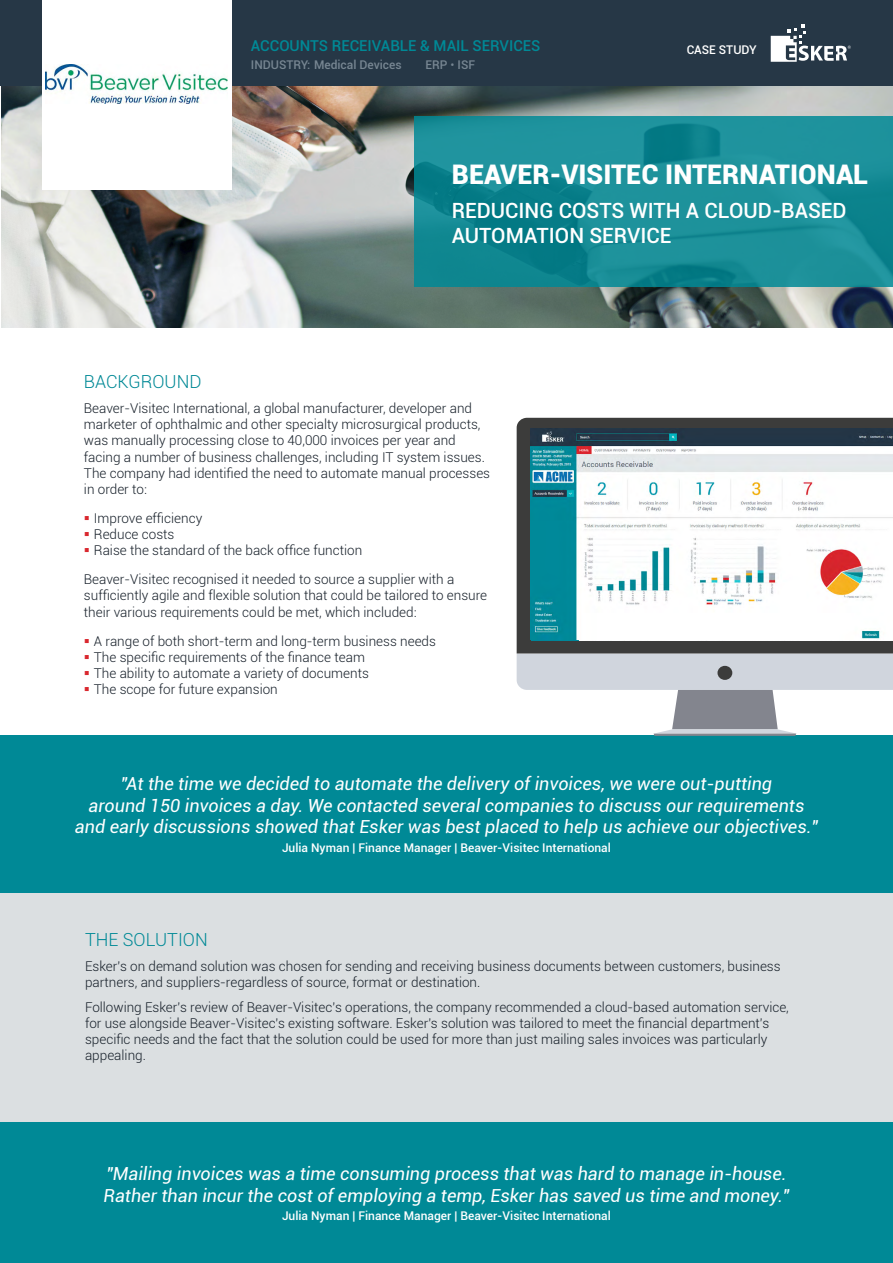
<style>
.page{position:relative;width:893px;height:1263px;background:#fff}
.page>*{position:absolute;margin:0;border:0;box-sizing:border-box;transform-origin:0 0}
.t1{font:900 27px "Roboto";color:#fff}
.t2{font:500 21px/25.2px "Roboto";color:#fff}
.t3{font:italic 18px/21.6px "Roboto";color:#fff;text-align:center}
.t4{font:300 18px "Roboto";color:#008996}
.t5{font:500 15px "Roboto";color:#008996}
.t6{font:300 13.5px/16.2px "Roboto";color:#151e28}
.t7{font:500 12px "Roboto";color:#fff}
.t8{font:500 12px "Roboto";color:#778692}
.s1{font-weight:400}
.s2{color:#d9272e}
</style>
<div class="page">
<div style="left:0;top:877px;width:893px;height:280px;background:#dbdfe1"></div>
<img style="left:1px;top:85px;width:892px;height:242px">
<svg style="left:415px;top:117px;width:478px;height:170px;background:#168b95"></svg>
<div style="left:0;top:735px;width:893px;height:158px;background:#008996"></div>
<div style="left:0;top:1123px;width:893px;height:140px;background:#008996"></div>
<div style="left:0;top:0;width:893px;height:85px;background:#263746"></div>
<div style="left:43px;top:0;width:189px;height:189px;background:#fff"></div>
<svg style="left:771px;top:24px;width:80px;height:38px"></svg>
<img style="left:45px;top:65px;width:182px;height:38px">
<div style="left:517px;top:418px;width:376px;height:235px;background:#3c3c3b"></div>
<svg style="left:517px;top:653px;width:376px;height:83px"></svg>
<div style="left:717px;top:666px;width:15px;height:14px;background:#3c3c3b;border-radius:50%"></div>
<img style="left:530px;top:428px;width:363px;height:212px">
<p class="t5" style="left:251px;top:35px;width:291px">ACCOUNTS RECEIVABLE &amp; MAIL SERVICES</p>
<p class="t7" style="left:687px;top:41px;width:72px">CASE STUDY</p>
<p class="t8" style="left:251px;top:56px;width:152px">INDUSTRY: Medical Devices</p>
<p class="t8" style="left:426px;top:56px;width:51px">ERP <span class="s1">•</span> ISF</p>
<h1 class="t1" style="left:452px;top:156px;width:418px">BEAVER-VISITEC INTERNATIONAL</h1>
<h2 class="t2" style="left:452px;top:197px;width:396px">REDUCING COSTS WITH A CLOUD-BASED<br>AUTOMATION SERVICE</h2>
<h3 class="t4" style="left:84px;top:369px;width:119px">BACKGROUND</h3>
<p class="t6" style="left:84px;top:399px;width:408px">Beaver-Visitec International, a global manufacturer, developer and marketer of ophthalmic and other specialty microsurgical products, was manually processing close to 40,000 invoices per year and facing a number of business challenges, including IT system issues.<br>The company had identified the need to automate manual processes in order to:</p>
<p class="t6" style="left:84px;top:509px;width:120px"><span class="s2">▪</span> Improve efficiency</p>
<p class="t6" style="left:84px;top:526px;width:92px"><span class="s2">▪</span> Reduce costs</p>
<p class="t6" style="left:84px;top:535px;width:372px;line-height:29px"><span class="s2">▪</span> Raise the standard of the back office function<br>Beaver-Visitec recognised it needed to source a supplier with a</p>
<p class="t6" style="left:84px;top:587px;width:405px">sufficiently agile and flexible solution that could be tailored to ensure their various requirements could be met, which included:</p>
<p class="t6" style="left:84px;top:632px;width:354px"><span class="s2">▪</span> A range of both short-term and long-term business needs</p>
<p class="t6" style="left:84px;top:648px;width:282px"><span class="s2">▪</span> The specific requirements of the finance team</p>
<p class="t6" style="left:84px;top:665px;width:286px"><span class="s2">▪</span> The ability to automate a variety of documents</p>
<p class="t6" style="left:84px;top:681px;width:195px"><span class="s2">▪</span> The scope for future expansion</p>
<p class="t3" style="left:75px;top:772px;width:745px">"At the time we decided to automate the delivery of invoices, we were out-putting<br>around 150 invoices a day. We contacted several companies to discuss our requirements and early discussions showed that Esker was best placed to help us achieve our objectives."</p>
<p class="t7" style="left:282px;top:839px;width:330px">Julia Nyman | Finance Manager | Beaver-Visitec International</p>
<h3 class="t4" style="left:85px;top:927px;width:124px">THE SOLUTION</h3>
<p class="t6" style="left:85px;top:957px;width:697px">Esker's on demand solution was chosen for sending and receiving business documents between customers, business partners, and suppliers-regardless of source, format or destination.</p>
<p class="t6" style="left:85px;top:998px;width:705px">Following Esker's review of Beaver-Visitec's operations, the company recommended a cloud-based automation service, for use alongside Beaver-Visitec's existing software. Esker's solution was tailored to meet the financial department's specific needs and the fact that the solution could be used for more than just mailing sales invoices was particularly appealing.</p>
<h3 class="t3" style="left:104px;top:1162px;width:687px;text-align:left">"Mailing invoices was a time consuming process that was hard to manage in-house.<br>Rather than incur the cost of employing a temp, Esker has saved us time and money."</h3>
<p class="t7" style="left:282px;top:1207px;width:330px">Julia Nyman | Finance Manager | Beaver-Visitec International</p>
</div>
